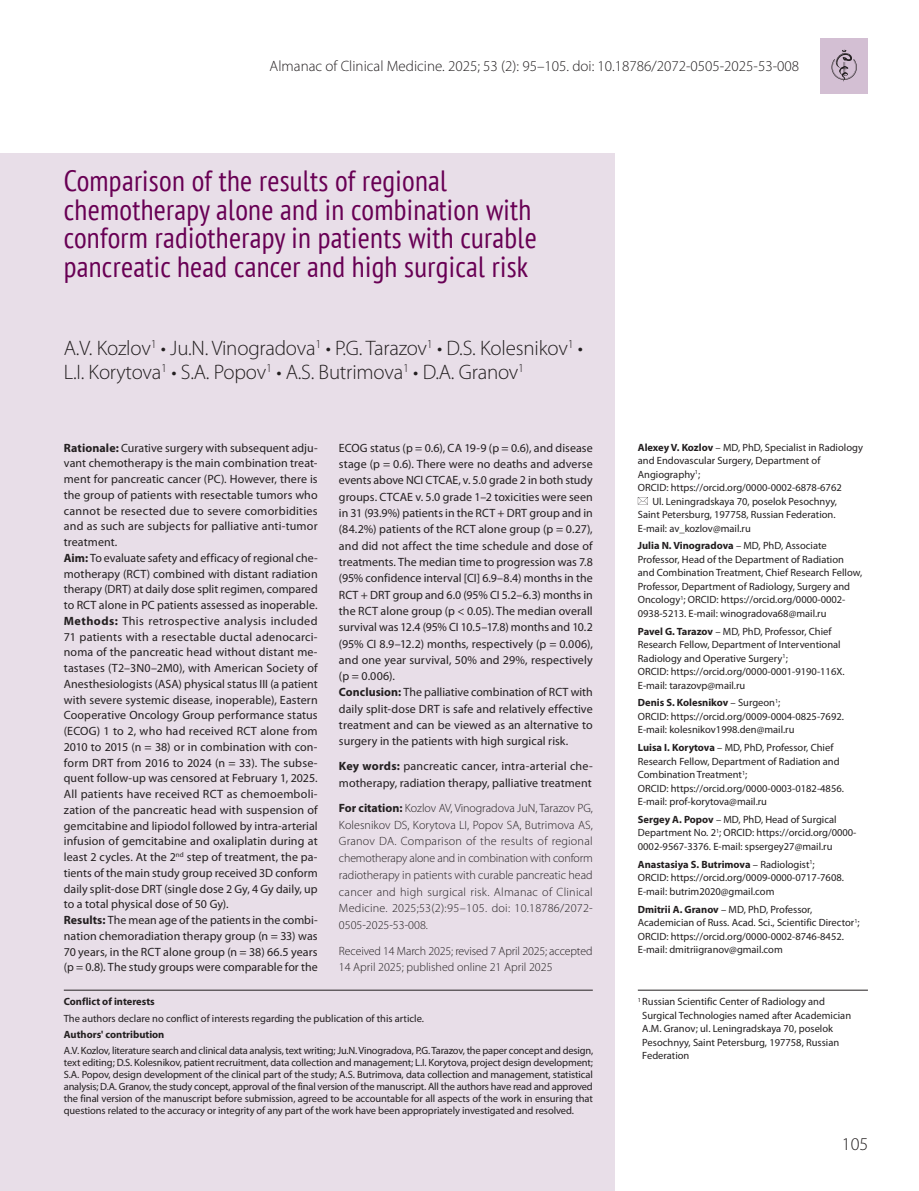
<style>
.page{position:relative;width:919px;height:1191px;background:#fff}
.page>*{position:absolute;margin:0;border:0;box-sizing:border-box;transform-origin:0 0}
.Заголовок-1{font:condensed 29.25px/28.5px "PT Sans";letter-spacing:.01em;color:#680054}
.Авторы_Фамилии{font:300 21px/24px "Myriad Pro";letter-spacing:-.01em;color:#231f20}
.Загаловок-2{font:300 18px "Myriad Pro";color:#231f20}
.t1{font:300 15px "Myriad Pro";color:#231f20}
.Резюме{font:12px/15.8px "Myriad Pro";letter-spacing:.01em;color:#231f20;text-align:justify}
.doi{font:300 12px/16.8px "Myriad Pro";color:#231f20;text-align:justify}
.Авторы_Регалии{font:10.5px/13.5px "Myriad Pro";color:#231f20}
.Сноска-2{font:10.5px/12px "Myriad Pro";color:#231f20;text-align:justify}
.Сноска-1{font:10.5px/13.5px "Myriad Pro";color:#231f20}
.Сноска-2-2{font:700 10.5px "Myriad Pro";color:#231f20}
.Сноска-1-2{font:700 10.5px "Myriad Pro";color:#231f20}
.s1{font-weight:700}
</style>
<div class="page">
<div style="left:0;top:153px;width:614px;height:1038px;background:#e8dee8"></div>
<hr style="left:637px;top:990px;width:230px;height:1px;background:#231f20">
<svg style="left:637px;top:497px;width:11px;height:7px"></svg>
<hr style="left:64px;top:990px;width:528px;height:1px;background:#231f20">
<div style="left:820px;top:38px;width:47px;height:55px;background:#d3bfd3"></div>
<svg style="left:831px;top:50px;width:25px;height:32px"></svg>
<p class="t1" style="left:269px;top:57px;width:531px">Almanac of Clinical Medicine. 2025; 53 (2): 95–105. doi: 10.18786/2072-0505-2025-53-008</p>
<p class="Заголовок-1" style="left:64px;top:166px;width:474px">Comparison of the results of regional chemotherapy alone and in combination with conform radiotherapy in patients with curable pancreatic head cancer and high surgical risk</p>
<p class="Авторы_Фамилии" style="left:64px;top:335px;width:521px">A.V. Kozlov<sup>1</sup> • Ju.N. Vinogradova<sup>1</sup> • P.G. Tarazov<sup>1</sup> • D.S. Kolesnikov<sup>1</sup> •<br>L.I. Korytova<sup>1</sup> • S.A. Popov<sup>1</sup> • A.S. Butrimova<sup>1</sup> • D.A. Granov<sup>1</sup></p>
<p class="Резюме" style="left:64px;top:439px;width:255px"><span class="s1">Rationale:</span> Curative surgery with subsequent adju&shy;vant chemotherapy is the main combination treat&shy;ment for pancreatic cancer (PC). However, there is the group of patients with resectable tumors who cannot be resected due to severe comorbidities and as such are subjects for palliative anti-tumor treatment.</p>
<p class="Резюме" style="left:64px;top:550px;width:255px"><span class="s1">Aim:</span> To evaluate safety and efficacy of regional che&shy;motherapy (RCT) combined with distant radiation therapy (DRT) at daily dose split regimen, compared to RCT alone in PC patients assessed as inoperable.</p>
<p class="Резюме" style="left:64px;top:613px;width:255px"><span class="s1">Methods:</span> This retrospective analysis included 71 patients with a resectable ductal adenocarci&shy;noma of the pancreatic head without distant me&shy;tastases (T2–3N0–2M0), with American Society of Anesthesiologists (ASA) physical status III (a patient with severe systemic disease, inoperable), Eastern Cooperative Oncology Group performance status (ECOG) 1 to 2, who had received RCT alone from 2010 to 2015 (n = 38) or in combination with con&shy;form DRT from 2016 to 2024 (n = 33). The subse&shy;quent follow-up was censored at February 1, 2025.<br>All patients have received RCT as chemoemboli&shy;zation of the pancreatic head with suspension of gemcitabine and lipiodol followed by intra-arterial infusion of gemcitabine and oxaliplatin during at least 2 cycles. At the 2<sup>nd</sup> step of treatment, the pa&shy;tients of the main study group received 3D conform daily split-dose DRT (single dose 2 Gy, 4 Gy daily, up to a total physical dose of 50 Gy).</p>
<p class="Резюме" style="left:64px;top:912px;width:255px"><span class="s1">Results:</span> The mean age of the patients in the combi&shy;nation chemoradiation therapy group (n = 33) was 70 years, in the RCT alone group (n = 38) 66.5 years (p = 0.8). The study groups were comparable for the</p>
<p class="Резюме" style="left:339px;top:439px;width:255px;line-height:16.4px">ECOG status (p = 0.6), CA 19‑9 (p = 0.6), and disease stage (p = 0.6). There were no deaths and adverse events above NCI CTCAE, v. 5.0 grade 2 in both study groups. CTCAE v. 5.0 grade 1–2 toxicities were seen in 31 (93.9%) patients in the RCT + DRT group and in (84.2%) patients of the RCT alone group (p = 0.27), and did not affect the time schedule and dose of treatments. The median time to progression was 7.8 (95% confidence interval [CI] 6.9–8.4) months in the RCT + DRT group and 6.0 (95% CI 5.2–6.3) months in the RCT alone group (p &lt; 0.05). The median overall survival was 12.4 (95% CI 10.5–17.8) months and 10.2 (95% CI 8.9–12.2) months, respectively (p = 0.006), and one year survival, 50% and 29%, respectively (p = 0.006).</p>
<p class="Резюме" style="left:339px;top:684px;width:255px;line-height:16.4px"><span class="s1">Conclusion:</span> The palliative combination of RCT with daily split-dose DRT is safe and relatively effective treatment and can be viewed as an alternative to surgery in the patients with high surgical risk.</p>
<p class="Резюме" style="left:339px;top:758px;width:255px;line-height:16.4px"><span class="s1">Key words:</span> pancreatic cancer, intra-arterial che&shy;motherapy, radiation therapy, palliative treatment</p>
<p class="doi" style="left:339px;top:799px;width:255px"><span class="s1">For citation:</span> Kozlov AV, Vinogradova JuN, Tarazov PG, Kolesnikov DS, Korytova LI, Popov SA, Butrimova AS, Granov DA. Comparison of the results of regional chemotherapy alone and in combination with conform radiotherapy in patients with curable pancreatic head cancer and high surgical risk. Almanac of Clinical Medicine. 2025;53(2):95–105. doi: 10.18786/2072- 0505-2025-53-008.</p>
<p class="doi" style="left:339px;top:942px;width:255px">Received 14 March 2025; revised 7 April 2025; accepted<br>14 April 2025; published online 21 April 2025</p>
<p class="Сноска-1-2" style="left:64px;top:994px;width:92px">Conflict of interests</p>
<p class="Сноска-2" style="left:64px;top:1011px;width:362px">The authors declare no conflict of interests regarding the publication of this article.</p>
<p class="Сноска-2-2" style="left:64px;top:1027px;width:102px">Authors' contribution</p>
<p class="Сноска-2" style="left:64px;top:1044px;width:531px">A.V. Kozlov, literature search and clinical data analysis, text writing; Ju.N. Vinogradova, P.G. Tarazov, the paper concept and design, text editing; D.S. Kolesnikov, patient recruitment, data collection and management; L.I. Korytova, project design development; S.A. Popov, design development of the clinical part of the study; A.S. Butrimova, data collection and management, statistical analysis; D.A. Granov, the study concept, approval of the final version of the manuscript. All the authors have read and approved the final version of the manuscript before submission, agreed to be accountable for all aspects of the work in ensuring that questions related to the accuracy or integrity of any part of the work have been appropriately investigated and resolved.</p>
<p class="Авторы_Регалии" style="left:637px;top:440px;width:226px"><span class="s1">Alexey V. Kozlov</span> – MD, PhD, Specialist in Radiology</p>
<p class="Авторы_Регалии" style="left:637px;top:453px;width:184px">and Endovascular Surgery, Department of</p>
<p class="Авторы_Регалии" style="left:637px;top:467px;width:64px">Angiography<sup>1</sup>;</p>
<p class="Авторы_Регалии" style="left:637px;top:480px;width:205px">ORCID: https://orcid.org/0000-0002-6878-6762</p>
<p class="Авторы_Регалии" style="left:652px;top:494px;width:186px">Ul. Leningradskaya 70, poselok Pesochnyy,</p>
<p class="Авторы_Регалии" style="left:637px;top:507px;width:199px">Saint Petersburg, 197758, Russian Federation.</p>
<p class="Авторы_Регалии" style="left:637px;top:521px;width:114px">E-mail: av_kozlov@mail.ru</p>
<p class="Авторы_Регалии" style="left:637px;top:539px;width:226px"><span class="s1">Julia N. Vinogradova</span> – MD, PhD, Associate Professor, Head of the Department of Radiation and Combination Treatment, Chief Research Fellow, Professor, Department of Radiology, Surgery and Oncology<sup>1</sup>; ORCID: https://orcid.org/0000-0002- 0938-5213. E-mail: winogradova68@mail.ru</p>
<p class="Авторы_Регалии" style="left:637px;top:624px;width:208px"><span class="s1">Pavel G. Tarazov</span> – MD, PhD, Professor, Chief Research Fellow, Department of Interventional Radiology and Operative Surgery<sup>1</sup>;<br>ORCID: https://orcid.org/0000-0001-9190-116X.<br>E-mail: tarazovp@mail.ru</p>
<p class="Авторы_Регалии" style="left:637px;top:696px;width:208px"><span class="s1">Denis S. Kolesnikov</span> – Surgeon<sup>1</sup>;<br>ORCID: https://orcid.org/0009-0004-0825-7692.<br>E-mail: kolesnikov1998.den@mail.ru</p>
<p class="Авторы_Регалии" style="left:637px;top:740px;width:208px"><span class="s1">Luisa I. Korytova</span> – MD, PhD, Professor, Chief Research Fellow, Department of Radiation and Combination Treatment<sup>1</sup>;<br>ORCID: https://orcid.org/0000-0003-0182-4856.<br>E-mail: prof-korytova@mail.ru</p>
<p class="Авторы_Регалии" style="left:637px;top:812px;width:220px"><span class="s1">Sergey A. Popov</span> – MD, PhD, Head of Surgical<br>Department No. 2<sup>1</sup>; ORCID: https://orcid.org/0000-<br>0002-9567-3376. E-mail: spsergey27@mail.ru</p>
<p class="Авторы_Регалии" style="left:637px;top:857px;width:208px"><span class="s1">Anastasiya S. Butrimova</span> – Radiologist<sup>1</sup>;<br>ORCID: https://orcid.org/0009-0000-0717-7608.<br>E-mail: butrim2020@gmail.com</p>
<p class="Авторы_Регалии" style="left:637px;top:902px;width:223px"><span class="s1">Dmitrii A. Granov</span> – MD, PhD, Professor, Academician of Russ. Acad. Sci., Scientific Director<sup>1</sup>; ORCID: https://orcid.org/0000-0002-8746-8452.<br>E-mail: dmitriigranov@gmail.com</p>
<p class="Сноска-1" style="left:642px;top:994px;width:210px;text-indent:-4px"><sup>1</sup> Russian Scientific Center of Radiology and Surgical Technologies named after Academician A.M. Granov; ul. Leningradskaya 70, poselok Pesochnyy, Saint Petersburg, 197758, Russian Federation</p>
<p class="Загаловок-2" style="left:841px;top:1133px;width:28px">105</p>
</div>
